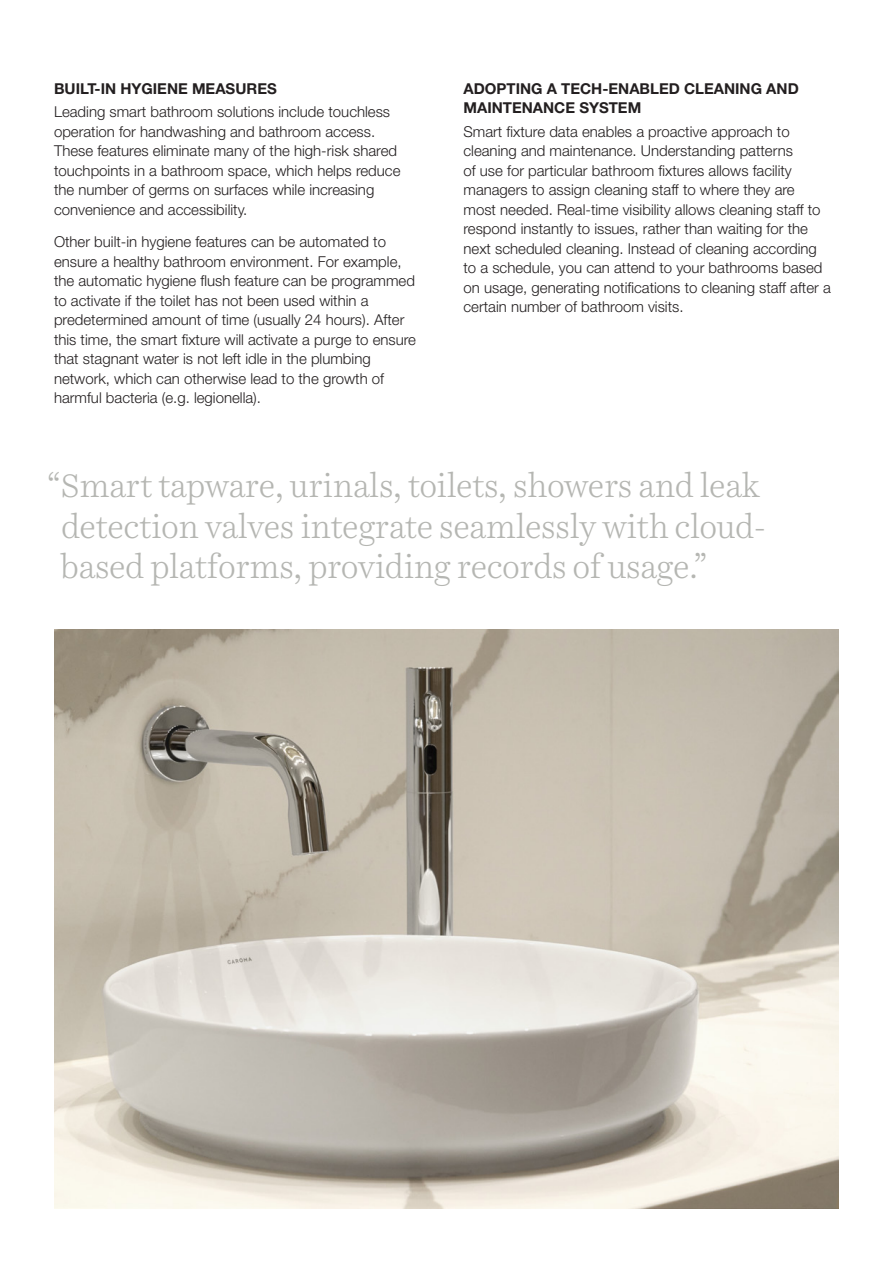
<style>
.page{position:relative;width:893px;height:1263px;background:#fff}
.page>*{position:absolute;margin:0;border:0;box-sizing:border-box;transform-origin:0 0}
.BC_Helvetica{font:300 33px/40.5px "Harriet Text";letter-spacing:-.01em;color:#b5b6b2}
.BC_Helvetica-2{font:300 15px/19.5px "Helvetica Neue LT Std";color:#231f20}
.BC_Helvetica-3{font:700 15px/19.5px "Helvetica Neue LT Std";color:#231f20}
</style>
<div class="page">
<img style="left:54px;top:629px;width:785px;height:580px">
<p class="BC_Helvetica-3" style="left:54px;top:78px;width:224px">BUILT-IN HYGIENE MEASURES</p>
<p class="BC_Helvetica-2" style="left:54px;top:102px;width:348px">Leading smart bathroom solutions include touchless operation for handwashing and bathroom access.<br>These features eliminate many of the high-risk shared touchpoints in a bathroom space, which helps reduce the number of germs on surfaces while increasing convenience and accessibility.</p>
<p class="BC_Helvetica-2" style="left:54px;top:232px;width:364px">Other built-in hygiene features can be automated to ensure a healthy bathroom environment. For example, the automatic hygiene flush feature can be programmed to activate if the toilet has not been used within a predetermined amount of time (usually 24 hours). After this time, the smart fixture will activate a purge to ensure that stagnant water is not left idle in the plumbing network, which can otherwise lead to the growth of harmful bacteria (e.g. legionella).</p>
<p class="BC_Helvetica-3" style="left:463px;top:78px;width:337px">ADOPTING A TECH-ENABLED CLEANING AND<br>MAINTENANCE SYSTEM</p>
<p class="BC_Helvetica-2" style="left:463px;top:121px;width:369px">Smart fixture data enables a proactive approach to cleaning and maintenance. Understanding patterns<br>of use for particular bathroom fixtures allows facility managers to assign cleaning staff to where they are most needed. Real-time visibility allows cleaning staff to respond instantly to issues, rather than waiting for the next scheduled cleaning. Instead of cleaning according to a schedule, you can attend to your bathrooms based on usage, generating notifications to cleaning staff after a certain number of bathroom visits.</p>
<p class="BC_Helvetica" style="left:61px;top:465px;width:706px;text-indent:-15px">“Smart tapware, urinals, toilets, showers and leak detection valves integrate seamlessly with cloud&shy;based platforms, providing records of usage.”</p>
</div>
